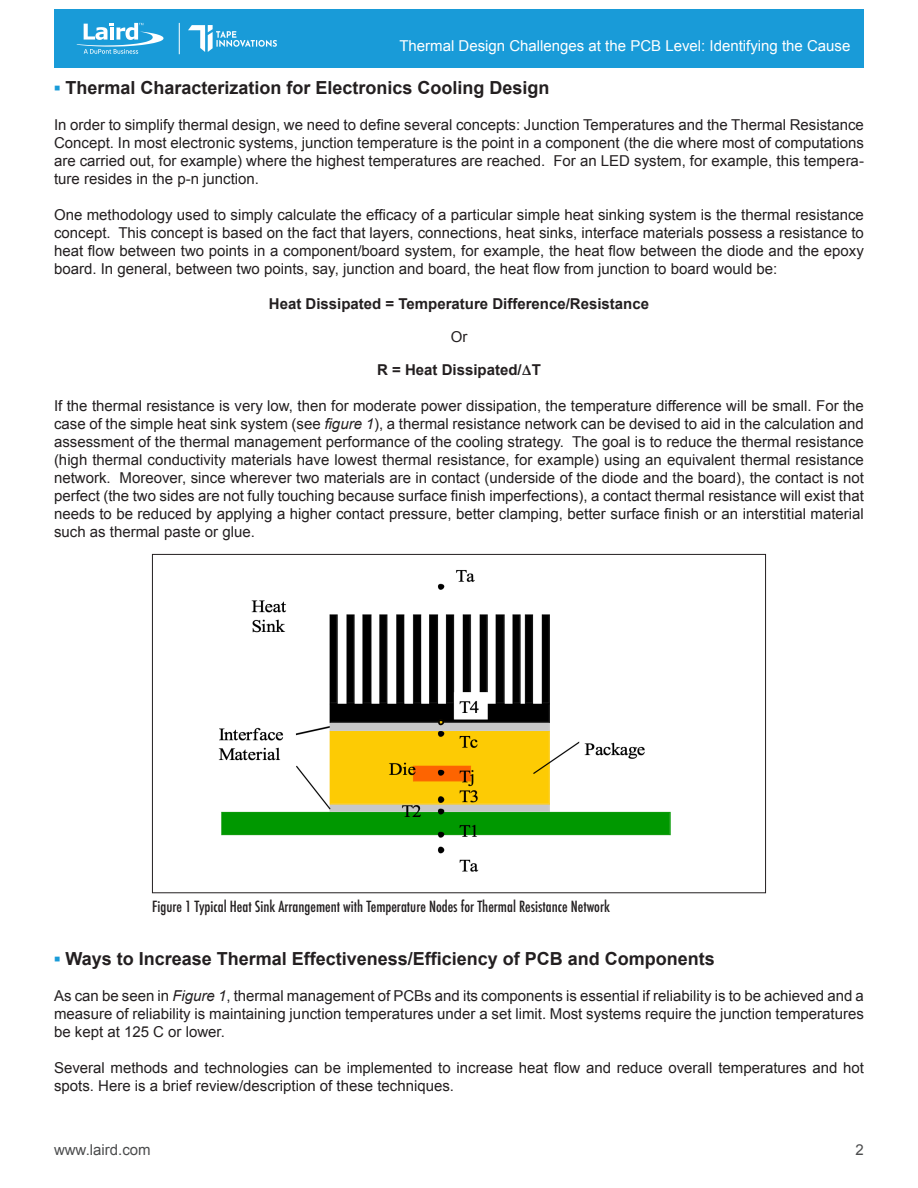
<style>
.page{position:relative;width:918px;height:1188px;background:#fff}
.page>*{position:absolute;margin:0;border:0;box-sizing:border-box;transform-origin:0 0}
.heading_2{font:700 18px "Arial";color:#231f20}
.heading_2-2{font:15px/18px "Arial";color:#231f20;text-align:justify}
.t1{font:500 condensed 15px "Futura";color:#231f20}
.t2{font:700 15px "Arial";color:#231f20}
.t3{font:15px "Arial";color:#fff}
.t4{font:15px "Arial";color:#4b4c4d}
.s1{color:#199bd8}
.s2{font-family:"Minion Pro"}
.s3{font-style:italic}
</style>
<div class="page">
<div style="left:54px;top:9px;width:810px;height:59px;background:#199bd8"></div>
<svg style="left:76px;top:23px;width:88px;height:31px"></svg>
<hr style="left:179px;top:23px;width:1px;height:31px;background:#fff">
<img style="left:218px;top:570px;width:453px;height:302px">
<img style="left:188px;top:26px;width:89px;height:25px">
<p class="t3" style="left:399px;top:36px;width:453px">Thermal Design Challenges at the PCB Level: Identifying the Cause</p>
<p class="heading_2" style="left:54px;top:76px;width:497px"><span class="s1">▪</span> Thermal Characterization for Electronics Cooling Design</p>
<p class="heading_2-2" style="left:54px;top:116px;width:811px">In order to simplify thermal design, we need to define several concepts: Junction Temperatures and the Thermal Resistance Concept. In most electronic systems, junction temperature is the point in a component (the die where most of computations are carried out, for example) where the highest temperatures are reached. For an LED system, for example, this tempera&shy;ture resides in the p-n junction.</p>
<p class="heading_2-2" style="left:54px;top:206px;width:812px">One methodology used to simply calculate the efficacy of a particular simple heat sinking system is the thermal resistance concept. This concept is based on the fact that layers, connections, heat sinks, interface materials possess a resistance to heat flow between two points in a component/board system, for example, the heat flow between the diode and the epoxy board. In general, between two points, say, junction and board, the heat flow from junction to board would be:</p>
<p class="t2" style="left:269px;top:294px;width:382px">Heat Dissipated = Temperature Difference/Resistance</p>
<p class="heading_2-2" style="left:451px;top:328px;width:18px">Or</p>
<p class="t2" style="left:377px;top:360px;width:165px">R = Heat Dissipated/<span class="s2">Δ</span>T</p>
<p class="heading_2-2" style="left:54px;top:397px;width:811px">If the thermal resistance is very low, then for moderate power dissipation, the temperature difference will be small. For the case of the simple heat sink system (see <span class="s3">figure 1</span>), a thermal resistance network can be devised to aid in the calculation and assessment of the thermal management performance of the cooling strategy. The goal is to reduce the thermal resistance (high thermal conductivity materials have lowest thermal resistance, for example) using an equivalent thermal resistance network. Moreover, since wherever two materials are in contact (underside of the diode and the board), the contact is not perfect (the two sides are not fully touching because surface finish imperfections), a contact thermal resistance will exist that needs to be reduced by applying a higher contact pressure, better clamping, better surface finish or an interstitial material such as thermal paste or glue.</p>
<p class="t1" style="left:152px;top:897px;width:459px">Figure 1 Typical Heat Sink Arrangement with Temperature Nodes for Thermal Resistance Network</p>
<p class="heading_2" style="left:54px;top:947px;width:662px"><span class="s1">▪</span> Ways to Increase Thermal Effectiveness/Efficiency of PCB and Components</p>
<p class="heading_2-2" style="left:54px;top:987px;width:811px">As can be seen in <span class="s3">Figure 1</span>, thermal management of PCBs and its components is essential if reliability is to be achieved and a measure of reliability is maintaining junction temperatures under a set limit. Most systems require the junction temperatures be kept at 125 C or lower.</p>
<p class="heading_2-2" style="left:54px;top:1059px;width:811px">Several methods and technologies can be implemented to increase heat flow and reduce overall temperatures and hot spots. Here is a brief review/description of these techniques.</p>
<p class="t4" style="left:54px;top:1140px;width:98px">www.laird.com</p>
<p class="t4" style="left:856px;top:1140px;width:10px">2</p>
</div>
